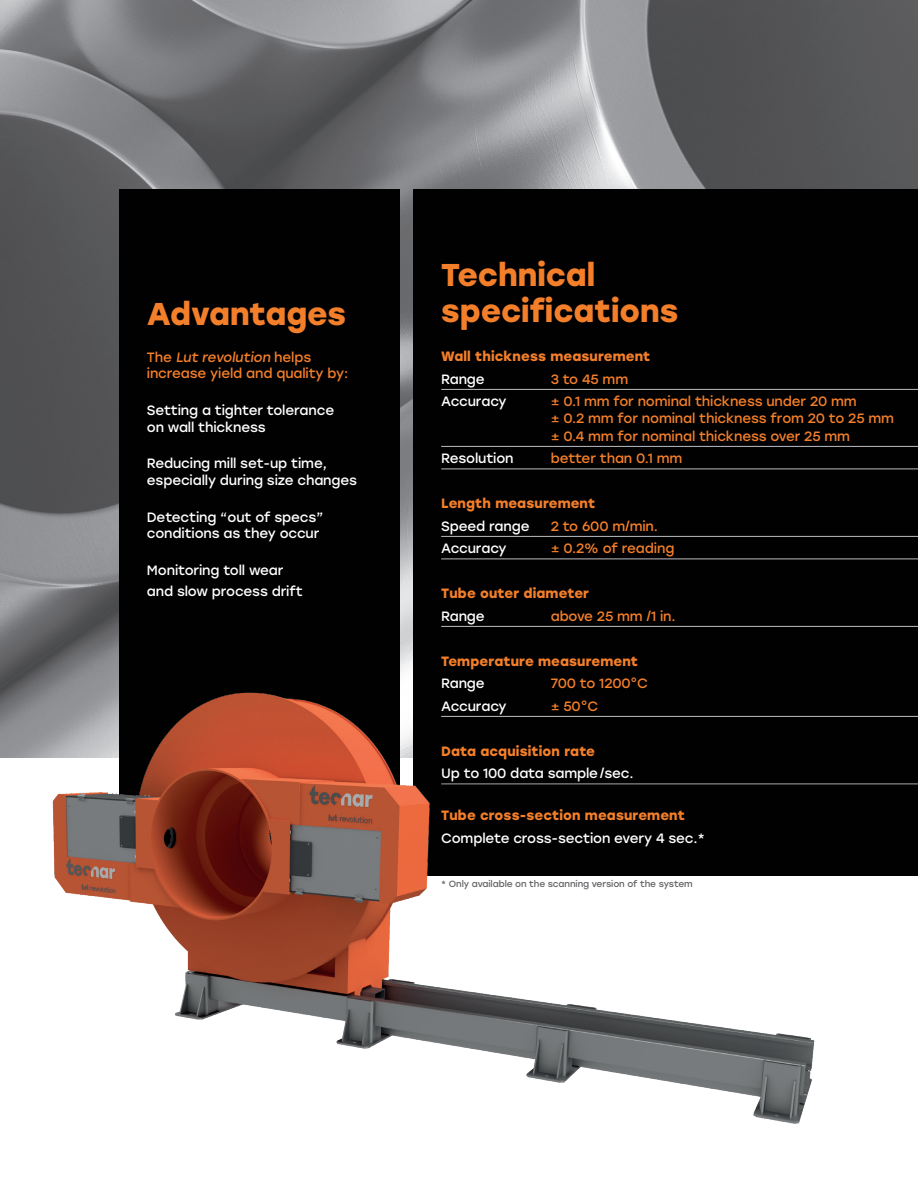
<style>
.page{position:relative;width:918px;height:1188px;background:#fff}
.page>*{position:absolute;margin:0;border:0;box-sizing:border-box;transform-origin:0 0}
.t1{font:700 31.5px/36px "Stolzl";color:#f47f2a}
.t2{font:13.5px/16.5px "Stolzl";letter-spacing:-.01em;color:#fff}
.t3{font:13.5px/16.5px "Stolzl";letter-spacing:-.01em;color:#f47f2a}
.t4{font:700 13.5px "Stolzl";letter-spacing:.01em;color:#f47f2a}
.t5{font:9px "Stolzl";letter-spacing:-.01em;color:#636366}
</style>
<div class="page">
<img style="left:0;top:0;width:918px;height:757px">
<div style="left:119px;top:189px;width:281px;height:656px;background:#010101"></div>
<div style="left:413px;top:189px;width:505px;height:687px;background:#010101"></div>
<hr style="left:441px;top:389px;width:477px;height:1px;background:#bcbdc0">
<hr style="left:441px;top:446px;width:477px;height:1px;background:#bcbdc0">
<hr style="left:441px;top:469px;width:477px;height:1px;background:#bcbdc0">
<hr style="left:441px;top:536px;width:477px;height:1px;background:#bcbdc0">
<hr style="left:441px;top:559px;width:477px;height:1px;background:#bcbdc0">
<hr style="left:441px;top:626px;width:477px;height:1px;background:#bcbdc0">
<hr style="left:441px;top:716px;width:477px;height:1px;background:#bcbdc0">
<hr style="left:441px;top:784px;width:477px;height:1px;background:#a8a9ad">
<img style="left:30px;top:668px;width:795px;height:456px">
<h1 class="t1" style="left:147px;top:294px;width:201px">Advantages</h1>
<p class="t3" style="left:147px;top:348px;width:203px">T h e Lut revolution h e l p s increase yield and quality by:</p>
<p class="t2" style="left:147px;top:401px;width:189px">Setting a tighter tolerance on wall thickness</p>
<p class="t2" style="left:147px;top:455px;width:212px">Reducing mill set-up time, especially during size changes</p>
<p class="t2" style="left:147px;top:508px;width:178px">Detecting “out of specs” conditions as they occur</p>
<p class="t2" style="left:147px;top:559px;width:157px;line-height:21px">Monitoring toll wear and slow process drift</p>
<h1 class="t1" style="left:441px;top:255px;width:239px">Technical specifications</h1>
<p class="t4" style="left:441px;top:347px;width:211px">Wall thickness measurement</p>
<p class="t2" style="left:441px;top:370px;width:45px">Range</p>
<p class="t3" style="left:551px;top:370px;width:79px">3 to 45 mm</p>
<p class="t2" style="left:441px;top:393px;width:67px">Accuracy</p>
<p class="t3" style="left:551px;top:393px;width:345px">± 0.1 mm for nominal thickness under 20 mm<br>± 0.2 mm for nominal thickness from 20 to 25 mm</p>
<p class="t3" style="left:551px;top:427px;width:301px">± 0.4 mm for nominal thickness over 25 mm</p>
<p class="t2" style="left:441px;top:450px;width:74px">Resolution</p>
<p class="t3" style="left:551px;top:450px;width:133px">better than 0.1 mm</p>
<p class="t4" style="left:441px;top:494px;width:156px">Length measurement</p>
<p class="t2" style="left:441px;top:517px;width:90px">Speed range</p>
<p class="t3" style="left:551px;top:517px;width:109px">2 to 600 m/min.</p>
<p class="t2" style="left:441px;top:540px;width:67px">Accuracy</p>
<p class="t3" style="left:551px;top:540px;width:125px">± 0.2% of reading</p>
<p class="t4" style="left:441px;top:584px;width:149px">Tube outer diameter</p>
<p class="t2" style="left:441px;top:607px;width:45px">Range</p>
<p class="t3" style="left:551px;top:607px;width:126px">above 25 mm /1 in.</p>
<p class="t4" style="left:441px;top:651px;width:198px">Temperature measurement</p>
<p class="t2" style="left:441px;top:675px;width:45px">Range</p>
<p class="t3" style="left:551px;top:675px;width:99px">700 to 1200°C</p>
<p class="t2" style="left:441px;top:697px;width:67px">Accuracy</p>
<p class="t3" style="left:551px;top:697px;width:49px">± 50°C</p>
<p class="t4" style="left:441px;top:741px;width:155px">Data acquisition rate</p>
<p class="t2" style="left:441px;top:765px;width:194px">Up to 100 data sample /sec.</p>
<p class="t4" style="left:441px;top:806px;width:245px">Tube cross-section measurement</p>
<p class="t2" style="left:441px;top:829px;width:265px">Complete cross-section every 4 sec.*</p>
<p class="t5" style="left:441px;top:878px;width:253px">* Only available on the scanning version of the system</p>
</div>
